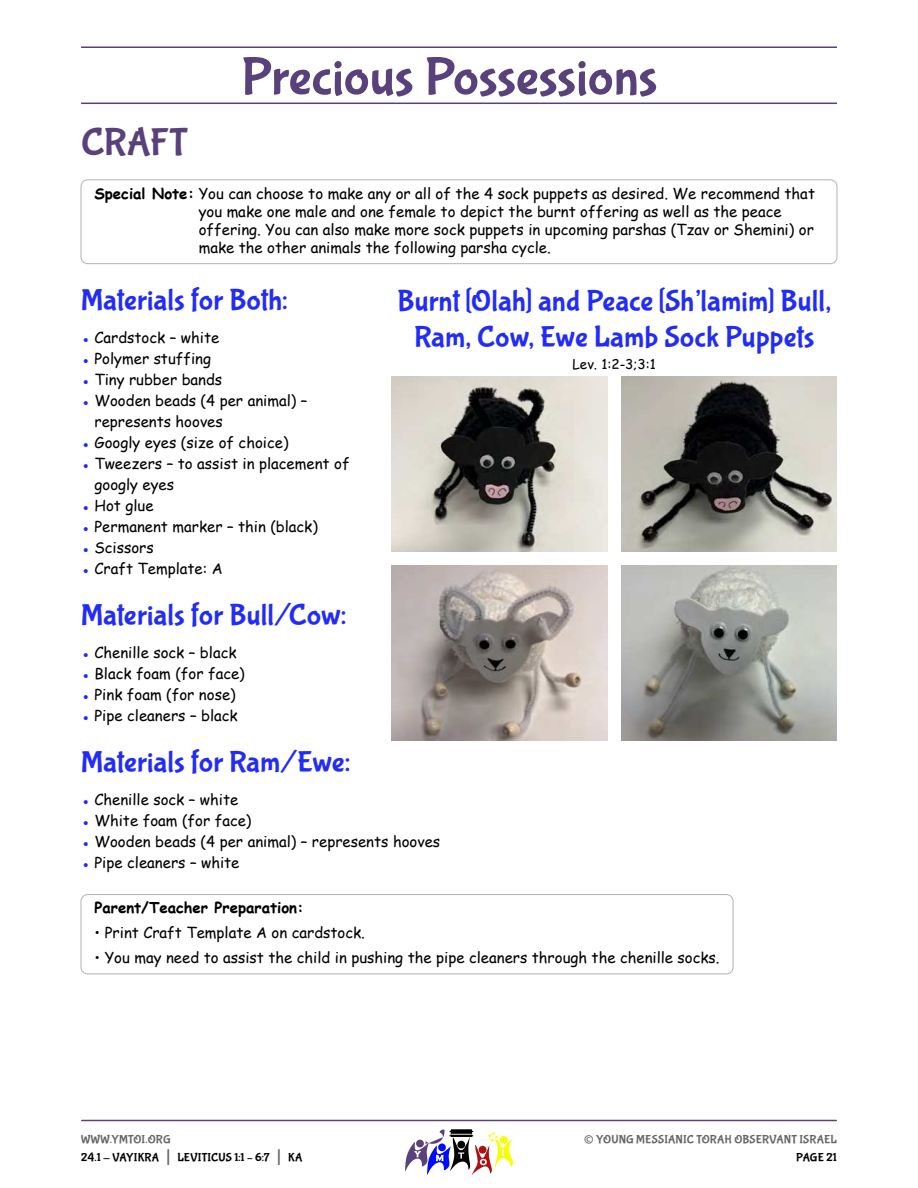
<style>
.page{position:relative;width:918px;height:1188px;background:#fff}
.page>*{position:absolute;margin:0;border:0;box-sizing:border-box;transform-origin:0 0}
.t1{font:54px "Bubblegum Sans";letter-spacing:-.005em;color:#59417c}
.t2{font:39px "Bubblegum Sans";letter-spacing:-.01em;color:#59417c}
.t3{font:30px/36px "Bubblegum Sans";letter-spacing:.005em;color:#222cf9;text-align:center}
.t4{font:27px "Bubblegum Sans";color:#666}
.t5{font:15px/18px "Comic Sans MS";color:#000}
.t6{font:700 15px "Comic Sans MS";color:#000}
.t7{font:13.5px "Comic Sans MS";color:#000}
.t8{font:12px/18px "Bubblegum Sans";letter-spacing:.015em;color:#000}
.t9{font:12px "Bubblegum Sans";letter-spacing:.01em;color:#666}
.s1{font-weight:700}
.s2{color:#222cf9}
.s3{color:#666}
.s4{font-size:21px;color:#666}
</style>
<div class="page">
<hr style="left:82px;top:1120px;width:754px;height:1px;background:#59417c">
<svg style="left:405px;top:1129px;width:108px;height:46px"></svg>
<hr style="left:81px;top:103px;width:756px;height:1px;background:#59417c">
<hr style="left:81px;top:46px;width:756px;height:2px;background:#59417c">
<div style="left:81px;top:179px;width:756px;height:85px;border:1px solid #b2b2b2;border-radius:7px"></div>
<div style="left:81px;top:894px;width:652px;height:80px;border:1px solid #b2b2b2;border-radius:7px"></div>
<img style="left:392px;top:376px;width:216px;height:176px">
<img style="left:621px;top:376px;width:216px;height:176px">
<img style="left:392px;top:565px;width:216px;height:176px">
<img style="left:621px;top:565px;width:216px;height:176px">
<h1 class="t1" style="left:241px;top:52px;width:418px">Precious Possessions</h1>
<h2 class="t2" style="left:81px;top:124px;width:108px">CRAFT</h2>
<p class="t5" style="left:199px;top:185px;width:618px;text-indent:-104px"><span class="s1">Special Note:</span> You can choose to make any or all of the 4 sock puppets as desired. We recommend that you make one male and one female to depict the burnt offering as well as the peace offering. You can also make more sock puppets in upcoming parshas (Tzav or Shemini) or make the other animals the following parsha cycle.</p>
<h3 class="t3" style="left:81px;top:283px;width:208px">Materials for Both:</h3>
<p class="t5" style="left:81px;top:330px;width:140px"><span class="s2">●</span> Cardstock – white</p>
<p class="t5" style="left:81px;top:351px;width:132px"><span class="s2">●</span> Polymer stuffing</p>
<p class="t5" style="left:81px;top:372px;width:143px"><span class="s2">●</span> Tiny rubber bands</p>
<p class="t5" style="left:94px;top:392px;width:214px;line-height:21px;text-indent:-14px"><span class="s2">●</span> Wooden beads (4 per animal) – represents hooves</p>
<p class="t5" style="left:81px;top:435px;width:209px"><span class="s2">●</span> Googly eyes (size of choice)</p>
<p class="t5" style="left:94px;top:455px;width:257px;line-height:21px;text-indent:-14px"><span class="s2">●</span> Tweezers – to assist in placement of googly eyes</p>
<p class="t5" style="left:81px;top:498px;width:74px"><span class="s2">●</span> Hot glue</p>
<p class="t5" style="left:81px;top:519px;width:238px"><span class="s2">●</span> Permanent marker – thin (black)</p>
<p class="t5" style="left:81px;top:540px;width:74px"><span class="s2">●</span> Scissors</p>
<p class="t5" style="left:81px;top:561px;width:143px"><span class="s2">●</span> Craft Template: A</p>
<h3 class="t3" style="left:81px;top:598px;width:267px">Materials for Bull/Cow:</h3>
<p class="t5" style="left:81px;top:645px;width:157px"><span class="s2">●</span> Chenille sock – black</p>
<p class="t5" style="left:81px;top:666px;width:165px"><span class="s2">●</span> Black foam (for face)</p>
<p class="t5" style="left:81px;top:687px;width:156px"><span class="s2">●</span> Pink foam (for nose)</p>
<p class="t5" style="left:81px;top:708px;width:158px"><span class="s2">●</span> Pipe cleaners – black</p>
<h3 class="t3" style="left:81px;top:745px;width:271px">Materials for Ram/Ewe:</h3>
<p class="t5" style="left:81px;top:792px;width:159px"><span class="s2">●</span> Chenille sock – white</p>
<p class="t5" style="left:81px;top:813px;width:172px"><span class="s2">●</span> White foam (for face)</p>
<p class="t5" style="left:81px;top:834px;width:361px"><span class="s2">●</span> Wooden beads (4 per animal) – represents hooves</p>
<p class="t5" style="left:81px;top:855px;width:160px"><span class="s2">●</span> Pipe cleaners – white</p>
<p class="t6" style="left:94px;top:901px;width:211px">Parent/Teacher Preparation:</p>
<p class="t5" style="left:94px;top:925px;width:272px">• Print Craft Template A on cardstock.</p>
<p class="t5" style="left:94px;top:950px;width:627px">• You may need to assist the child in pushing the pipe cleaners through the chenille socks.</p>
<h3 class="t3" style="left:397px;top:285px;width:436px">Burnt [Olah] and Peace [Sh’lamim] Bull,<br>Ram, Cow, Ewe Lamb Sock Puppets</h3>
<p class="t7" style="left:573px;top:355px;width:85px">Lev. 1:2-3;3:1</p>
<p class="t8" style="left:81px;top:1131px;width:223px"><span class="s3">WWW.YMTOI.ORG<br></span>24.1 - VAYIKRA <span class="s4">|</span> LEVITICUS 1:1 – 6:7 <span class="s4">|</span> KA</p>
<h3 class="t4" style="left:584px;top:1127px;width:12px">©</h3>
<p class="t9" style="left:596px;top:1134px;width:242px">YOUNG MESSIANIC TORAH OBSERVANT ISRAEL</p>
<p class="t8" style="left:796px;top:1149px;width:42px">PAGE 21</p>
</div>
